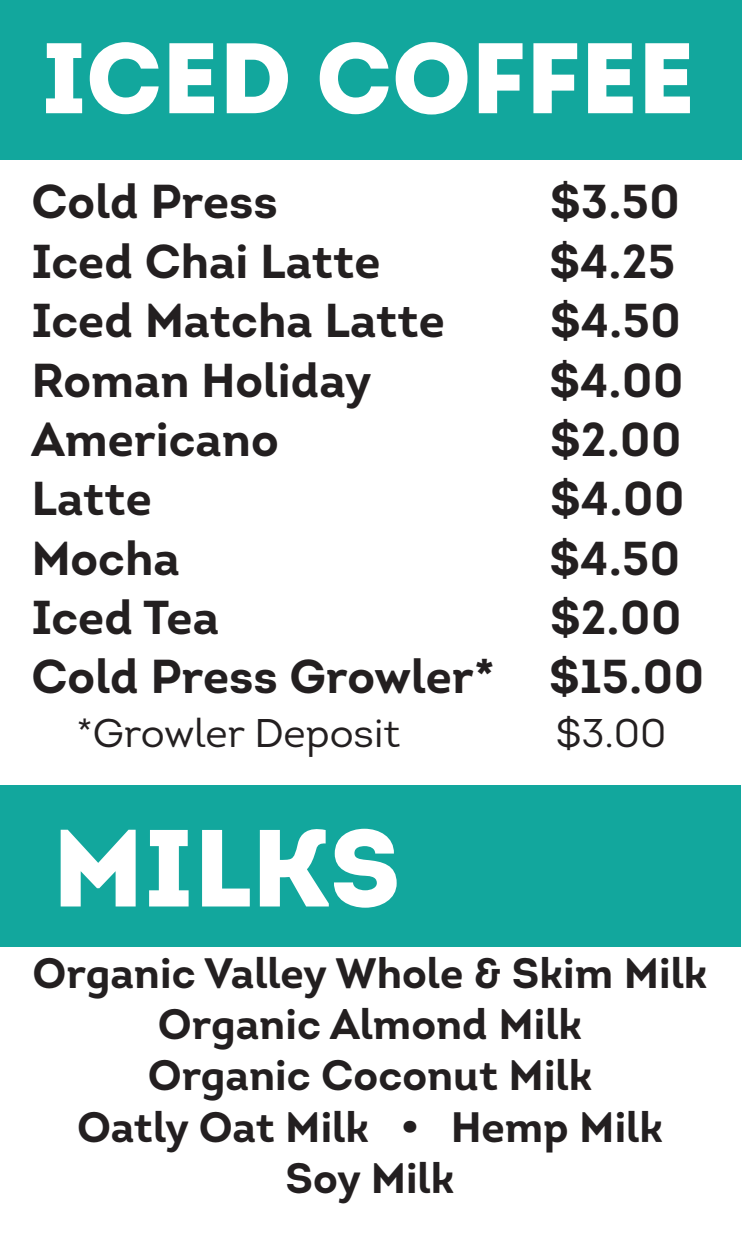
<style>
.page{position:relative;width:743px;height:1260px;background:#fff}
.page>*{position:absolute;margin:0;border:0;box-sizing:border-box;transform-origin:0 0}
.t1{font:109.38px "Intro Black Caps";color:#fff}
.t2{font:100px "Intro Black Caps";color:#fff}
.t3{font:700 47.5px/59.4px "Intro";color:#231f20}
.t4{font:700 42.5px/51.2px "Intro";color:#231f20;text-align:center}
.t5{font:40px "Intro";color:#231f20}
</style>
<div class="page">
<div style="left:0;top:0;width:741px;height:159px;background:#12a79d"></div>
<div style="left:0;top:785px;width:740px;height:162px;background:#12a79d"></div>
<h2 class="t2" style="left:41px;top:12px;width:655px">ICED COFFEE</h2>
<p class="t3" style="left:31px;top:172px;width:248px">Cold Press</p>
<p class="t3" style="left:550px;top:172px;width:131px">$3.50</p>
<p class="t3" style="left:31px;top:231px;width:351px">Iced Chai Latte</p>
<p class="t3" style="left:549px;top:231px;width:127px">$4.25</p>
<p class="t3" style="left:31px;top:291px;width:415px">Iced Matcha Latte</p>
<p class="t3" style="left:550px;top:291px;width:132px">$4.50</p>
<p class="t3" style="left:31px;top:350px;width:342px">Roman Holiday</p>
<p class="t3" style="left:549px;top:350px;width:136px">$4.00</p>
<p class="t3" style="left:31px;top:409px;width:249px">Americano</p>
<p class="t3" style="left:550px;top:409px;width:133px">$2.00</p>
<p class="t3" style="left:31px;top:469px;width:122px">Latte</p>
<p class="t3" style="left:550px;top:469px;width:136px">$4.00</p>
<p class="t3" style="left:31px;top:528px;width:150px">Mocha</p>
<p class="t3" style="left:549px;top:528px;width:132px">$4.50</p>
<p class="t3" style="left:31px;top:587px;width:189px">Iced Tea</p>
<p class="t3" style="left:31px;top:587px;width:674px;text-indent:518px">$2.00<br>Cold Press Growler* $15.00</p>
<p class="t5" style="left:76px;top:708px;width:325px">*Growler Deposit</p>
<p class="t5" style="left:555px;top:708px;width:112px">$3.00</p>
<h1 class="t1" style="left:52px;top:796px;width:349px">MILKS</h1>
<p class="t4" style="left:33px;top:947px;width:676px">Organic Valley Whole &amp; Skim Milk<br>Organic Almond Milk<br>Organic Coconut Milk<br>Oatly Oat Milk • Hemp Milk<br>Soy Milk</p>
</div>
